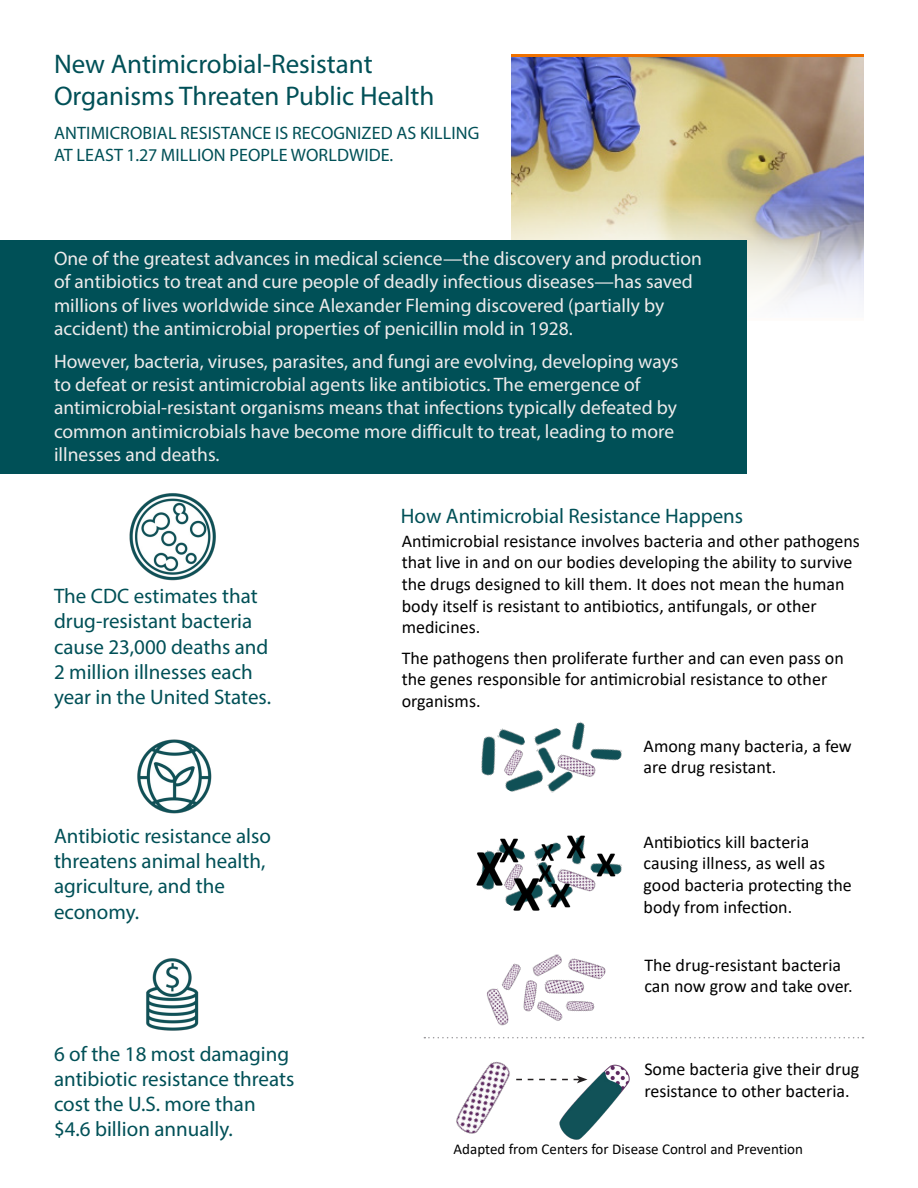
<style>
.page{position:relative;width:918px;height:1188px;background:#fff}
.page>*{position:absolute;margin:0;border:0;box-sizing:border-box;transform-origin:0 0}
.t1{font:27px/32.4px "Myriad Pro";color:#005057}
.t2{font:21px/25.2px "Myriad Pro";color:#005057}
.t3{font:19.5px/23.4px "Myriad Pro";color:#eeebeb}
.t4{font:18px/21.6px "Calibri";color:#000}
.t5{font:18px/21.6px "Myriad Pro";letter-spacing:.005em;color:#005057}
.t6{font:15px "Calibri";color:#000}
</style>
<div class="page">
<img style="left:511px;top:58px;width:353px;height:129px">
<svg style="left:511px;top:187px;width:353px;height:211px"></svg>
<div style="left:0;top:240px;width:746px;height:233px;background:#005057"></div>
<svg style="left:424px;top:1037px;width:439px;height:1px"></svg>
<img style="left:129px;top:493px;width:87px;height:87px">
<img style="left:137px;top:739px;width:75px;height:75px">
<img style="left:146px;top:958px;width:53px;height:73px">
<img style="left:505px;top:775px;width:38px;height:17px">
<img style="left:599px;top:748px;width:23px;height:13px">
<img style="left:499px;top:728px;width:26px;height:18px">
<img style="left:481px;top:733px;width:32px;height:47px">
<img style="left:561px;top:748px;width:38px;height:29px">
<img style="left:534px;top:721px;width:61px;height:32px">
<img style="left:532px;top:745px;width:29px;height:30px">
<img style="left:498px;top:747px;width:34px;height:31px">
<img style="left:546px;top:768px;width:29px;height:25px">
<img style="left:505px;top:890px;width:38px;height:16px">
<img style="left:617px;top:864px;width:5px;height:11px">
<img style="left:520px;top:850px;width:5px;height:10px">
<img style="left:482px;top:849px;width:29px;height:45px">
<img style="left:561px;top:863px;width:35px;height:29px">
<img style="left:534px;top:842px;width:29px;height:25px">
<img style="left:534px;top:859px;width:27px;height:31px">
<img style="left:498px;top:864px;width:25px;height:29px">
<img style="left:546px;top:882px;width:29px;height:23px">
<img style="left:563px;top:860px;width:32px;height:7px">
<img style="left:511px;top:876px;width:30px;height:35px">
<img style="left:498px;top:838px;width:22px;height:26px">
<img style="left:596px;top:853px;width:21px;height:24px">
<img style="left:538px;top:865px;width:15px;height:18px">
<img style="left:566px;top:835px;width:20px;height:25px">
<img style="left:476px;top:851px;width:29px;height:36px">
<img style="left:550px;top:882px;width:22px;height:26px">
<img style="left:540px;top:843px;width:15px;height:18px">
<img style="left:523px;top:980px;width:14px;height:32px">
<img style="left:568px;top:958px;width:38px;height:21px">
<img style="left:544px;top:968px;width:44px;height:26px">
<img style="left:533px;top:995px;width:30px;height:26px">
<img style="left:487px;top:988px;width:22px;height:38px">
<img style="left:564px;top:993px;width:31px;height:19px">
<img style="left:532px;top:954px;width:32px;height:24px">
<img style="left:496px;top:963px;width:34px;height:30px">
<img style="left:456px;top:1061px;width:54px;height:73px">
<img style="left:559px;top:1064px;width:71px;height:76px">
<svg style="left:516px;top:1076px;width:72px;height:7px"></svg>
<h2 class="t1" style="left:54px;top:47px;width:382px">New Antimicrobial-Resistant<br>Organisms Threaten Public Health</h2>
<h3 class="t5" style="left:54px;top:122px;width:427px">ANTIMICROBIAL RESISTANCE IS RECOGNIZED AS KILLING<br>AT LEAST 1.27 MILLION PEOPLE WORLDWIDE.</h3>
<p class="t3" style="left:54px;top:247px;width:649px">One of the greatest advances in medical science—the discovery and production of antibiotics to treat and cure people of deadly infectious diseases—has saved millions of lives worldwide since Alexander Fleming discovered (partially by accident) the antimicrobial properties of penicillin mold in 1928.</p>
<p class="t3" style="left:54px;top:349px;width:626px">However, bacteria, viruses, parasites, and fungi are evolving, developing ways to defeat or resist antimicrobial agents like antibiotics. The emergence of antimicrobial-resistant organisms means that infections typically defeated by common antimicrobials have become more difficult to treat, leading to more illnesses and deaths.</p>
<p class="t2" style="left:54px;top:583px;width:219px">The CDC estimates that drug-resistant bacteria cause 23,000 deaths and<br>2 million illnesses each year in the United States.</p>
<p class="t2" style="left:54px;top:823px;width:218px">Antibiotic resistance also threatens animal health, agriculture, and the economy.</p>
<p class="t2" style="left:54px;top:1041px;width:237px">6 of the 18 most damaging</p>
<p class="t2" style="left:54px;top:1066px;width:242px">antibiotic resistance threats</p>
<p class="t2" style="left:54px;top:1091px;width:203px">cost the U.S. more than $4.6 billion annually.</p>
<h3 class="t2" style="left:401px;top:503px;width:344px">How Antimicrobial Resistance Happens</h3>
<p class="t4" style="left:402px;top:530px;width:460px">Antimicrobial resistance involves bacteria and other pathogens that live in and on our bodies developing the ability to survive the drugs designed to kill them. It does not mean the human body itself is resistant to antibiotics, antifungals, or other medicines.</p>
<p class="t4" style="left:402px;top:647px;width:444px">The pathogens then proliferate further and can even pass on the genes responsible for antimicrobial resistance to other organisms.</p>
<p class="t4" style="left:644px;top:734px;width:210px">Among many bacteria, a few are drug resistant.</p>
<p class="t4" style="left:644px;top:831px;width:210px">Antibiotics kill bacteria causing illness, as well as good bacteria protecting the body from infection.</p>
<p class="t4" style="left:644px;top:954px;width:210px">The drug-resistant bacteria can now grow and take over.</p>
<p class="t4" style="left:644px;top:1058px;width:216px">Some bacteria give their drug</p>
<p class="t4" style="left:644px;top:1080px;width:207px">resistance to other bacteria.</p>
<p class="t6" style="left:454px;top:1139px;width:351px">Adapted from Centers for Disease Control and Prevention</p>
</div>
